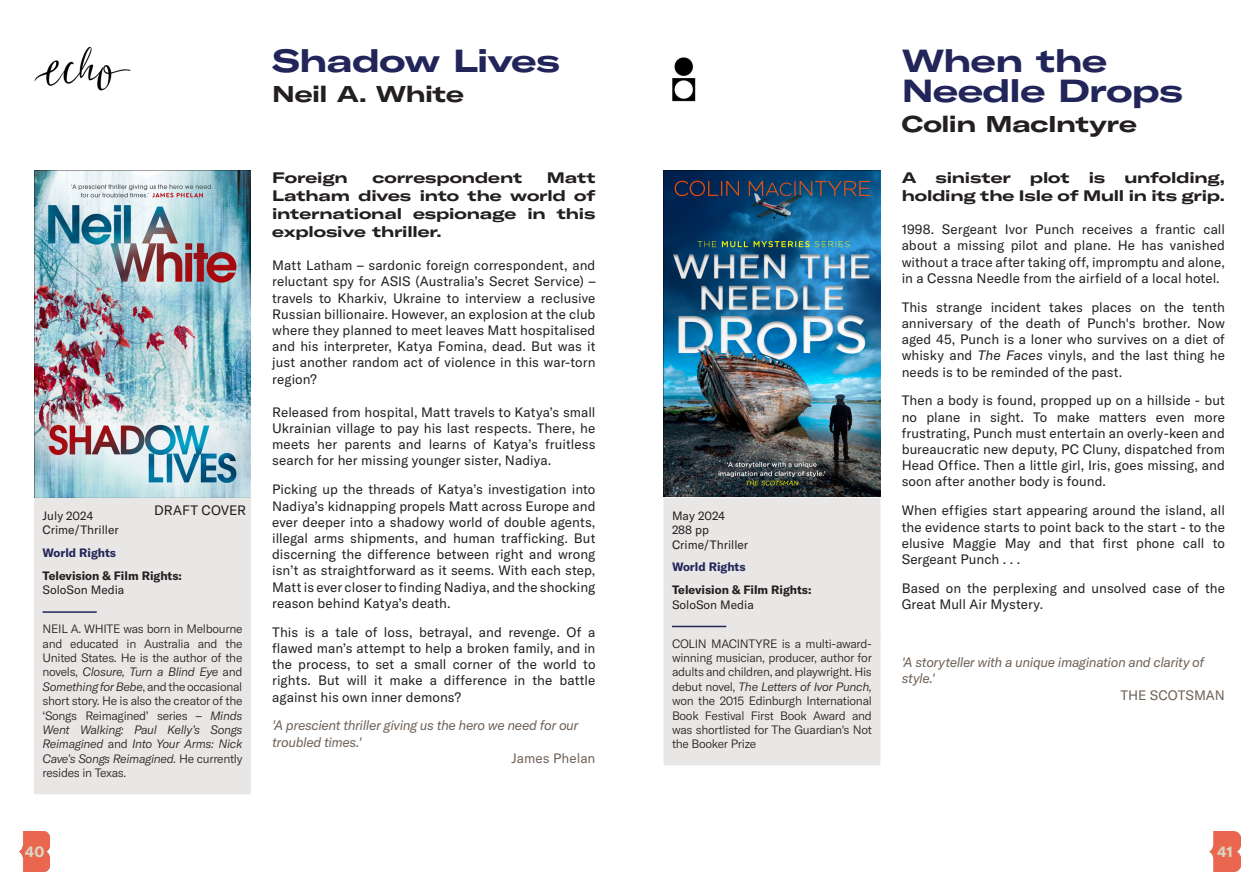
<style>
.page{position:relative;width:1259px;height:893px;background:#fff}
.page>*{position:absolute;margin:0;border:0;box-sizing:border-box;transform-origin:0 0}
.Heading_1{font:31.5px/30px "GT America Exp Bd";letter-spacing:-.015em;color:#212559}
.Heading_1-2{font:22.5px "GT America Exp Bd";letter-spacing:-.02em;color:#231f20}
.Intro_paragraph{font:15px/18px "GT America Exp Bd";letter-spacing:-.01em;color:#231f20;text-align:justify}
.t1{font:700 15px "GT America";color:#d8d7c2}
.Intro_paragraph-2{font:13.5px/16.2px "GT America";letter-spacing:.005em;color:#231f20;text-align:justify}
.Quote__Text{font:italic 13.5px/16.2px "GT America";letter-spacing:-.03em;color:#6e6259}
.Quote__Author_Source{font:13.5px "GT America";color:#6e6259}
.Panel__Author_biography{font:300 12px/14.4px "GT America";letter-spacing:-.025em;color:#231f20;text-align:justify}
.Panel__Text{font:12px/14.4px "GT America";color:#231f20}
.Panel__Heading{font:700 12px "GT America";color:#231f20}
.Panel__World_Rights{font:700 12px "GT America";color:#212559}
.s1{font-style:italic}
</style>
<div class="page">
<img style="left:1209px;top:831px;width:31px;height:40px">
<img style="left:19px;top:831px;width:31px;height:40px">
<img style="left:34px;top:47px;width:97px;height:44px">
<div style="left:34px;top:497px;width:217px;height:297px;background:#e8e7e5"></div>
<div style="left:43px;top:612px;width:208px;height:13px;background:#e8e7e5"></div>
<hr style="left:43px;top:611px;width:54px;height:2px;background:#212559">
<img style="left:34px;top:170px;width:217px;height:327px">
<div style="left:663px;top:497px;width:217px;height:268px;background:#e8e7e5"></div>
<div style="left:672px;top:626px;width:208px;height:13px;background:#e8e7e5"></div>
<hr style="left:672px;top:626px;width:54px;height:1px;background:#212559">
<img style="left:663px;top:170px;width:217px;height:327px">
<img style="left:672px;top:57px;width:24px;height:45px">
<p class="Heading_1" style="left:272px;top:45px;width:289px">Shadow Lives</p>
<p class="Heading_1-2" style="left:272px;top:79px;width:193px">Neil A. White</p>
<p class="Intro_paragraph-2" style="left:154px;top:502px;width:94px">DRAFT COVER</p>
<p class="Panel__Text" style="left:43px;top:508px;width:52px">July 2024</p>
<p class="Panel__Text" style="left:43px;top:523px;width:78px">Crime/Thriller</p>
<p class="Panel__World_Rights" style="left:43px;top:545px;width:75px">World Rights</p>
<p class="Panel__Heading" style="left:43px;top:568px;width:141px">Television &amp; Film Rights:</p>
<p class="Panel__Text" style="left:43px;top:583px;width:83px">SoloSon Media</p>
<p class="Panel__Author_biography" style="left:43px;top:622px;width:201px">NEIL A. WHITE was born in Melbourne and educated in Australia and the United States. He is the author of the novels, <span class="s1">Closure, Turn a Blind Eye</span> and <span class="s1">Something for Bebe</span>, and the occasional short story. He is also the creator of the ‘Songs Reimagined’ series – <span class="s1">Minds Went Walking: Paul Kelly’s Songs Reimagined</span> and <span class="s1">Into Your Arms: Nick Cave’s Songs Reimagined.</span> He currently resides in Texas.</p>
<p class="Intro_paragraph" style="left:272px;top:168px;width:77px">Foreign</p>
<p class="Intro_paragraph" style="left:372px;top:168px;width:151px">correspondent</p>
<p class="Intro_paragraph" style="left:272px;top:168px;width:325px;text-indent:275px">Matt Latham dives into the world of international espionage in this explosive thriller.</p>
<p class="Intro_paragraph-2" style="left:272px;top:257px;width:325px">Matt Latham – sardonic foreign correspondent, and reluctant spy for ASIS (Australia’s Secret Service) – travels to Kharkiv, Ukraine to interview a reclusive Russian billionaire. However, an explosion at the club where they planned to meet leaves Matt hospitalised and his interpreter, Katya Fomina, dead. But was it just another random act of violence in this war-torn region?</p>
<p class="Intro_paragraph-2" style="left:272px;top:404px;width:325px">Released from hospital, Matt travels to Katya’s small Ukrainian village to pay his last respects. There, he meets her parents and learns of Katya’s fruitless search for her missing younger sister, Nadiya.</p>
<p class="Intro_paragraph-2" style="left:272px;top:481px;width:325px">Picking up the threads of Katya’s investigation into Nadiya’s kidnapping propels Matt across Europe and ever deeper into a shadowy world of double agents, illegal arms shipments, and human trafficking. But discerning the difference between right and wrong isn’t as straightforward as it seems. With each step, Matt is ever closer to finding Nadiya, and the shocking reason behind Katya’s death.</p>
<p class="Intro_paragraph-2" style="left:272px;top:624px;width:325px">This is a tale of loss, betrayal, and revenge. Of a flawed man’s attempt to help a broken family, and in the process, to set a small corner of the world to rights. But will it make a difference in the battle against his own inner demons?</p>
<p class="Quote__Text" style="left:272px;top:718px;width:308px">'A prescient thriller giving us the hero we need for our troubled times.'</p>
<p class="Quote__Author_Source" style="left:511px;top:750px;width:85px">James Phelan</p>
<p class="Panel__Text" style="left:672px;top:508px;width:55px">May 2024<br>288 pp</p>
<p class="Panel__Text" style="left:672px;top:537px;width:78px">Crime/Thriller</p>
<p class="Panel__World_Rights" style="left:672px;top:560px;width:75px">World Rights</p>
<p class="Panel__Heading" style="left:672px;top:583px;width:141px">Television &amp; Film Rights:</p>
<p class="Panel__Text" style="left:672px;top:597px;width:83px">SoloSon Media</p>
<p class="Panel__Author_biography" style="left:672px;top:636px;width:201px">COLIN MACINTYRE is a multi-award&shy;winning musician, producer, author for adults and children, and playwright. His debut novel, <span class="s1">The Letters of Ivor Punch, </span>won the 2015 Edinburgh International Book Festival First Book Award and was shortlisted for The Guardian's Not the Booker Prize</p>
<p class="Heading_1" style="left:901px;top:45px;width:283px">When the<br>Needle Drops</p>
<p class="Heading_1-2" style="left:901px;top:109px;width:237px">Colin MacIntyre</p>
<p class="Intro_paragraph" style="left:901px;top:168px;width:325px;text-align:right">unfolding,<br>holding the Isle of Mull in its grip.</p>
<p class="Intro_paragraph-2" style="left:901px;top:221px;width:325px">1998. Sergeant Ivor Punch receives a frantic call about a missing pilot and plane. He has vanished without a trace after taking off, impromptu and alone, in a Cessna Needle from the airfield of a local hotel.</p>
<p class="Intro_paragraph-2" style="left:901px;top:299px;width:325px">This strange incident takes places on the tenth anniversary of the death of Punch's brother. Now aged 45, Punch is a loner who survives on a diet of whisky and <span class="s1">The Faces</span> vinyls, and the last thing he needs is to be reminded of the past.</p>
<p class="Intro_paragraph-2" style="left:901px;top:393px;width:325px">Then a body is found, propped up on a hillside - but no plane in sight. To make matters even more frustrating, Punch must entertain an overly-keen and bureaucratic new deputy, PC Cluny, dispatched from Head Office. Then a little girl, Iris, goes missing, and soon after another body is found.</p>
<p class="Intro_paragraph-2" style="left:901px;top:503px;width:325px">When effigies start appearing around the island, all the evidence starts to point back to the start - to the elusive Maggie May and that first phone call to Sergeant Punch . . .</p>
<p class="Intro_paragraph-2" style="left:901px;top:580px;width:325px">Based on the perplexing and unsolved case of the<br>Great Mull Air Mystery.</p>
<p class="Intro_paragraph" style="left:901px;top:168px;width:16px">A</p>
<p class="Intro_paragraph" style="left:935px;top:168px;width:77px">sinister</p>
<p class="Intro_paragraph" style="left:1030px;top:168px;width:41px">plot</p>
<p class="Intro_paragraph" style="left:1088px;top:168px;width:18px">is</p>
<p class="Quote__Text" style="left:901px;top:654px;width:304px">'A storyteller with a unique imagination and clarity of style.'</p>
<p class="Quote__Author_Source" style="left:1120px;top:687px;width:106px">THE SCOTSMAN</p>
<p class="t1" style="left:25px;top:842px;width:21px">40</p>
<p class="t1" style="left:1217px;top:842px;width:17px">41</p>
</div>
